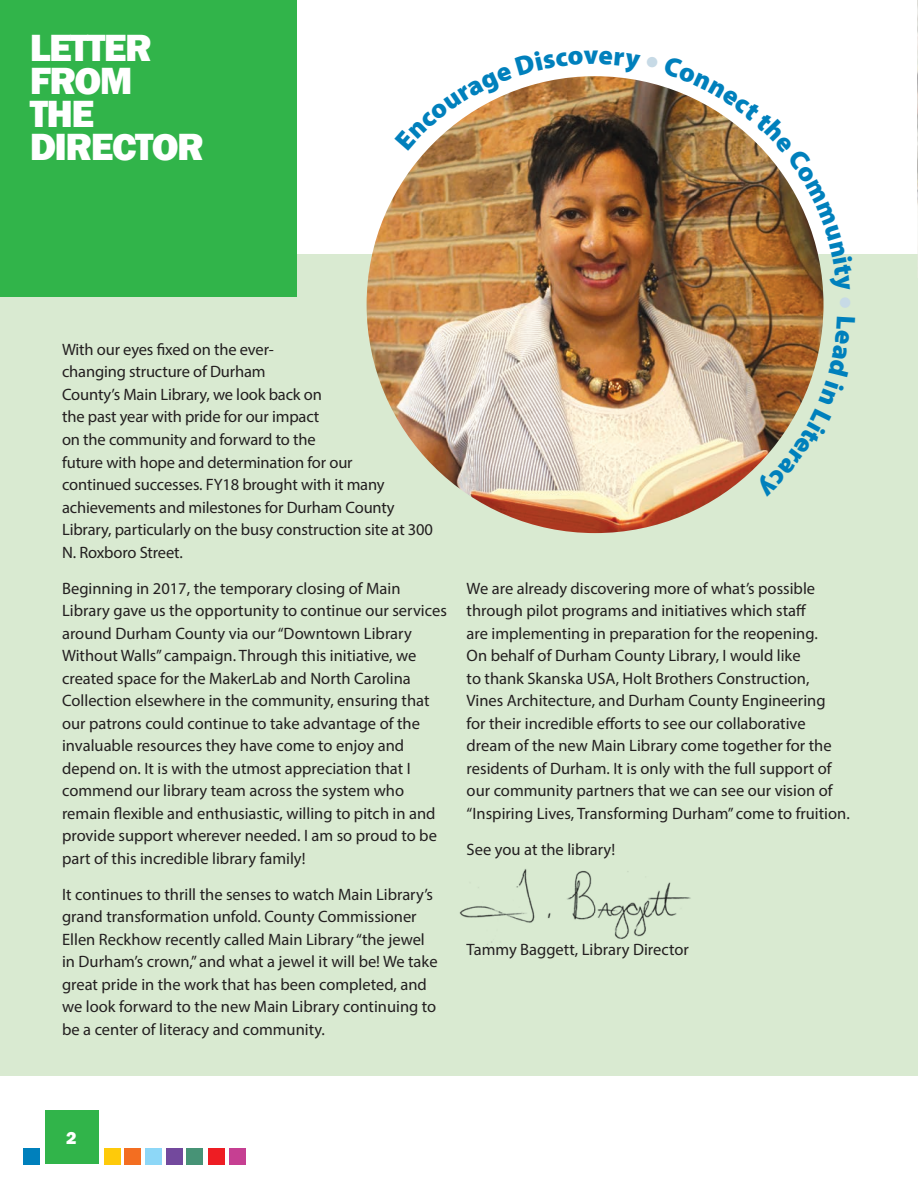
<style>
.page{position:relative;width:918px;height:1188px;background:#fff}
.page>*{position:absolute;margin:0;border:0;box-sizing:border-box;transform-origin:0 0}
.t1{font:800 39px "Franklin Gothic";letter-spacing:-.04em;color:#fff}
.t2{font:800 18px "Franklin Gothic";color:#fff}
.t3{font:16.5px/22.5px "Myriad Pro";color:#231f20}
</style>
<div class="page">
<div style="left:208px;top:1148px;width:16px;height:16px;background:#ee1d23"></div>
<div style="left:229px;top:1148px;width:16px;height:16px;background:#c63f92"></div>
<div style="left:0;top:254px;width:918px;height:822px;background:#d9ead1"></div>
<img style="left:917px;top:0;width:1px;height:254px">
<div style="left:45px;top:1110px;width:54px;height:54px;background:#31b44a"></div>
<div style="left:104px;top:1148px;width:16px;height:16px;background:#feca0a"></div>
<div style="left:124px;top:1148px;width:17px;height:16px;background:#f36e21"></div>
<div style="left:145px;top:1148px;width:17px;height:16px;background:#8dd7f7"></div>
<div style="left:166px;top:1148px;width:16px;height:16px;background:#73499d"></div>
<div style="left:187px;top:1148px;width:16px;height:16px;background:#479376"></div>
<div style="left:23px;top:1148px;width:17px;height:16px;background:#0080bc"></div>
<div style="left:0;top:0;width:297px;height:297px;background:#31b44a"></div>
<img style="left:367px;top:76px;width:457px;height:457px;border-radius:228px">
<img style="left:459px;top:869px;width:232px;height:83px">
<img style="left:395px;top:76px;width:429px;height:216px">
<img style="left:754px;top:317px;width:70px;height:152px">
<p class="t1" style="left:30px;top:23px;width:124px">LETTER</p>
<p class="t1" style="left:30px;top:56px;width:105px">FROM</p>
<p class="t1" style="left:30px;top:89px;width:66px">THE</p>
<p class="t1" style="left:30px;top:122px;width:176px">DIRECTOR</p>
<p class="t3" style="left:62px;top:338px;width:372px">With our eyes fixed on the ever-<br>changing structure of Durham<br>County’s Main Library, we look back on<br>the past year with pride for our impact<br>on the community and forward to the<br>future with hope and determination for our<br>continued successes. FY18 brought with it many achievements and milestones for Durham County Library, particularly on the busy construction site at 300<br>N. Roxboro Street.</p>
<p class="t3" style="left:62px;top:576px;width:386px">Beginning in 2017, the temporary closing of Main Library gave us the opportunity to continue our services around Durham County via our “Downtown Library Without Walls” campaign. Through this initiative, we created space for the MakerLab and North Carolina Collection elsewhere in the community, ensuring that our patrons could continue to take advantage of the invaluable resources they have come to enjoy and depend on. It is with the utmost appreciation that I commend our library team across the system who remain flexible and enthusiastic, willing to pitch in and provide support wherever needed. I am so proud to be part of this incredible library family!</p>
<p class="t3" style="left:62px;top:883px;width:377px">It continues to thrill the senses to watch Main Library’s grand transformation unfold. County Commissioner Ellen Reckhow recently called Main Library “the jewel in Durham’s crown,” and what a jewel it will be! We take great pride in the work that has been completed, and we look forward to the new Main Library continuing to be a center of literacy and community.</p>
<p class="t3" style="left:467px;top:577px;width:385px">We are already discovering more of what’s possible through pilot programs and initiatives which staff<br>are implementing in preparation for the reopening.<br>On behalf of Durham County Library, I would like<br>to thank Skanska USA, Holt Brothers Construction, Vines Architecture, and Durham County Engineering<br>for their incredible efforts to see our collaborative dream of the new Main Library come together for the residents of Durham. It is only with the full support of our community partners that we can see our vision of “Inspiring Lives, Transforming Durham” come to fruition.</p>
<p class="t3" style="left:467px;top:838px;width:150px">See you at the library!</p>
<p class="t3" style="left:467px;top:938px;width:224px">Tammy Baggett, Library Director</p>
<p class="t2" style="left:66px;top:1126px;width:12px">2</p>
</div>
